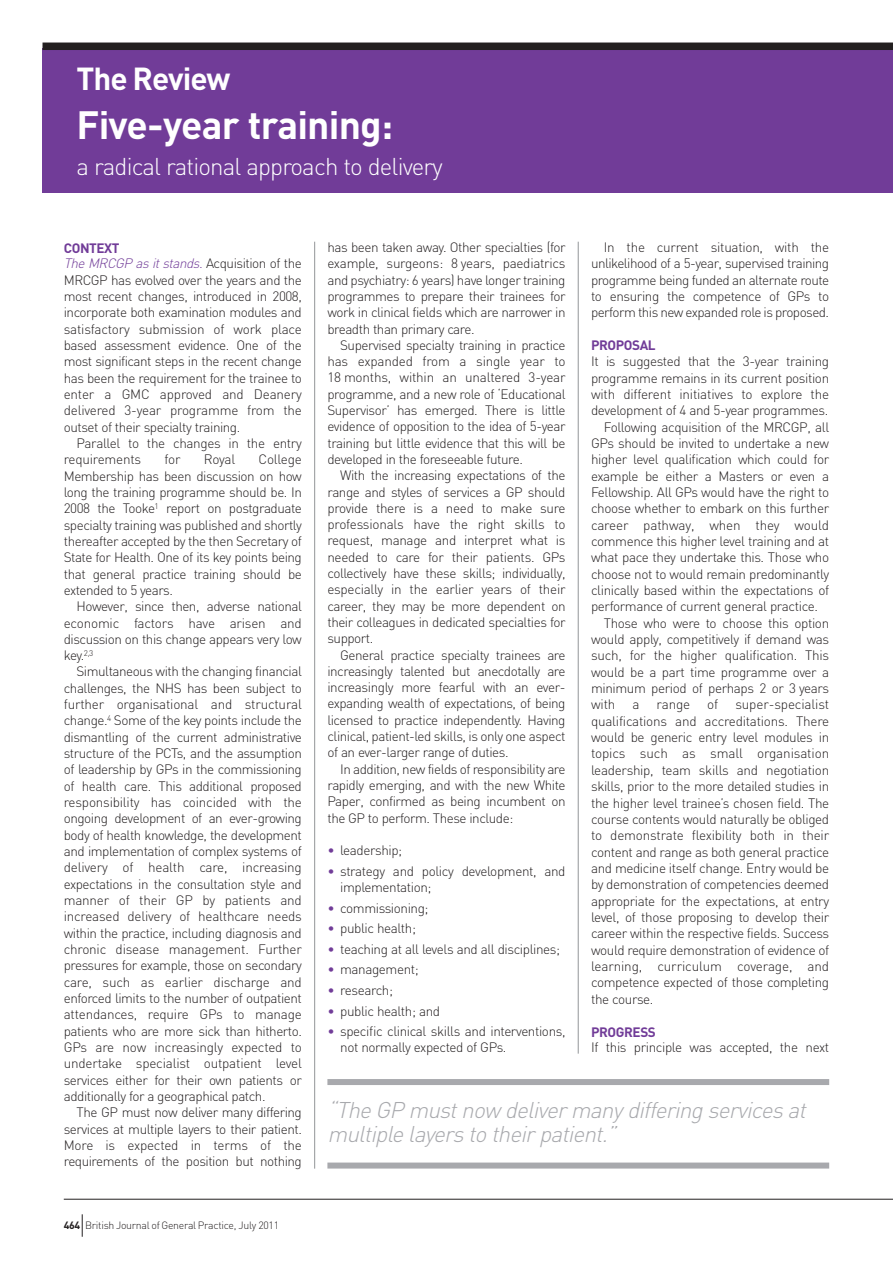
<style>
.page{position:relative;width:893px;height:1263px;background:#fff}
.page>*{position:absolute;margin:0;border:0;box-sizing:border-box;transform-origin:0 0}
.t1{font:700 39px "DIN";letter-spacing:-.02em;color:#fff}
.t2{font:700 31.5px "DIN";letter-spacing:-.03em;color:#fff}
.t3{font:300 24px "DIN";letter-spacing:-.035em;color:#fff}
.t4{font:italic 300 22.5px/24px "DIN";color:#a8a9ad}
.t5{font:300 13.5px/16.4px "DIN";letter-spacing:-.03em;color:#231f20;text-align:justify}
.t6{font:300 13.5px "DIN";letter-spacing:-.01em;color:#231f20}
.t7{font:700 13.5px "DIN";letter-spacing:-.03em;color:#713c98}
.t8{font:300 10.5px "DIN";letter-spacing:-.025em;color:#231f20}
.s1{font-weight:700;color:#713c98}
.s2{font-style:italic;color:#713c98}
.s3{font-weight:700}
.s4{color:#713c98}
</style>
<div class="page">
<div style="left:327px;top:1079px;width:502px;height:6px;background:#a8a9ad"></div>
<div style="left:327px;top:1162px;width:502px;height:6px;background:#a8a9ad"></div>
<hr style="left:578px;top:242px;width:1px;height:812px;background:#939598">
<hr style="left:314px;top:242px;width:1px;height:926px;background:#939598">
<hr style="left:64px;top:1199px;width:829px;height:1px;background:#231f20">
<svg style="left:82px;top:1214px;width:1px;height:23px"></svg>
<div style="left:43px;top:49px;width:850px;height:144px;background:#713c98"></div>
<div style="left:43px;top:43px;width:850px;height:7px;background:#231f20"></div>
<h2 class="t2" style="left:77px;top:60px;width:155px">The Review</h2>
<h1 class="t1" style="left:77px;top:103px;width:318px">Five-year training:</h1>
<h3 class="t3" style="left:77px;top:153px;width:368px">a radical rational approach to delivery</h3>
<p class="t5" style="left:64px;top:240px;width:240px;text-align:left"><span class="s1">CONTEXT </span><span class="s2">TheMRCGPasitstands.</span>Acquisition of the MRCGP has evolved over the years and the most recent changes, introduced in 2008, incorporate both examination modules and satisfactory submission of work place based assessment evidence. One of the most significant steps in the recent change has been the requirement for the trainee to enter a GMC approved and Deanery delivered 3-year programme from the outset of their specialty training.</p>
<p class="t5" style="left:64px;top:435px;width:240px;text-indent:13px">Parallel to the changes in the entry requirements</p>
<p class="t5" style="left:64px;top:451px;width:240px;text-indent:195px">College Membership has been discussion on how long the training programme should be. In 2008 the Tooke<sup>1</sup> report on postgraduate specialty training was published and shortly thereafter accepted by the then Secretary of State for Health. One of its key points being that general practice training should be extended to 5 years.</p>
<p class="t5" style="left:64px;top:598px;width:240px;text-indent:13px">However, since then, adverse national economic factors have arisen and discussion on this change appears very low key.<sup>2,3</sup></p>
<p class="t5" style="left:64px;top:664px;width:240px;text-indent:13px">Simultaneous with the changing financial challenges, the NHS has been subject to further organisational and structural change.<sup>4</sup> Some of the key points include the dismantling of the current administrative structure of the PCTs, and the assumption of leadership by GPs in the commissioning of health care. This additional proposed responsibility has coincided with the ongoing development of an ever-growing body of health knowledge, the development and implementation of complex systems of delivery of health care, increasing expectations in the consultation style and manner of their GP by patients and increased delivery of healthcare needs within the practice, including diagnosis and chronic disease management. Further pressures for example, those on secondary care, such as earlier discharge and enforced limits to the number of outpatient attendances, require GPs to manage patients who are more sick than hitherto.<br>GPs are now increasingly expected to undertake specialist outpatient level services either for their own patients or additionally for a geographical patch.</p>
<p class="t5" style="left:64px;top:1104px;width:240px;text-indent:13px">The GP must now deliver many differing services at multiple layers to their patient.<br>More is expected in terms of the requirements of the position but nothing</p>
<p class="t5" style="left:165px;top:451px;width:18px">for</p>
<p class="t5" style="left:204px;top:451px;width:33px">Royal</p>
<p class="t8" style="left:64px;top:1219px;width:217px"><span class="s3">464</span> British Journal of General Practice, July 2011</p>
<p class="t5" style="left:327px;top:239px;width:240px">has been taken away. Other specialties (for example, surgeons: 8 years, paediatrics and psychiatry: 6 years) have longer training programmes to prepare their trainees for work in clinical fields which are narrower in breadth than primary care.</p>
<p class="t5" style="left:327px;top:337px;width:240px;text-indent:13px">Supervised specialty training in practice has expanded from a single year to 18 months, within an unaltered 3-year programme, and a new role of ‘Educational Supervisor’ has emerged. There is little evidence of opposition to the idea of 5-year training but little evidence that this will be developed in the foreseeable future.</p>
<p class="t5" style="left:327px;top:467px;width:240px;text-indent:13px">With the increasing expectations of the range and styles of services a GP should provide there is a need to make sure professionals have the right skills to request, manage and interpret what is needed to care for their patients. GPs collectively have these skills; individually, especially in the earlier years of their career, they may be more dependent on their colleagues in dedicated specialties for support.</p>
<p class="t5" style="left:327px;top:647px;width:240px;text-indent:13px">General practice specialty trainees are increasingly talented but anecdotally are increasingly more fearful with an ever&shy;expanding wealth of expectations, of being licensed to practice independently. Having clinical, patient-led skills, is only one aspect of an ever-larger range of duties.</p>
<p class="t5" style="left:327px;top:761px;width:240px;text-indent:13px">In addition, new fields of responsibility are rapidly emerging, and with the new White Paper, confirmed as being incumbent on the GP to perform. These include:</p>
<p class="t5" style="left:327px;top:842px;width:76px"><span class="s4">•</span> leadership;</p>
<p class="t5" style="left:340px;top:863px;width:227px;text-indent:-13px"><span class="s4">•</span> strategy and policy development, and implementation;</p>
<p class="t5" style="left:327px;top:900px;width:103px"><span class="s4">•</span> commissioning;</p>
<p class="t5" style="left:327px;top:920px;width:90px"><span class="s4">•</span> public health;</p>
<p class="t5" style="left:327px;top:941px;width:234px"><span class="s4">•</span> teaching at all levels and all disciplines;</p>
<p class="t5" style="left:327px;top:962px;width:93px"><span class="s4">•</span> management;</p>
<p class="t5" style="left:327px;top:982px;width:67px"><span class="s4">•</span> research;</p>
<p class="t5" style="left:327px;top:1003px;width:114px"><span class="s4">•</span> public health; and</p>
<p class="t5" style="left:340px;top:1023px;width:227px;text-indent:-13px"><span class="s4">•</span> specific clinical skills and interventions, not normally expected of GPs.</p>
<p class="t5" style="left:591px;top:239px;width:240px;text-indent:13px">In the current situation, with the unlikelihood of a 5-year, supervised training programme being funded an alternate route to ensuring the competence of GPs to perform this new expanded role is proposed.</p>
<p class="t7" style="left:591px;top:338px;width:66px">PROPOSAL</p>
<p class="t5" style="left:591px;top:353px;width:240px">It is suggested that the 3-year training</p>
<p class="t5" style="left:591px;top:370px;width:240px">programme remains in its current position</p>
<p class="t5" style="left:591px;top:386px;width:240px">with different initiatives to explore the</p>
<p class="t5" style="left:591px;top:402px;width:239px">development of 4 and 5-year programmes.</p>
<p class="t5" style="left:604px;top:419px;width:227px">Following acquisition of the MRCGP, all</p>
<p class="t5" style="left:591px;top:435px;width:240px">GPs should be invited to undertake a new</p>
<p class="t5" style="left:591px;top:451px;width:240px">higher level qualification which could for</p>
<p class="t5" style="left:591px;top:468px;width:240px">example be either a Masters or even a</p>
<p class="t5" style="left:591px;top:484px;width:240px">Fellowship. All GPs would have the right to</p>
<p class="t5" style="left:591px;top:500px;width:240px">choose whether to embark on this further</p>
<p class="t6" style="left:591px;top:517px;width:240px">career pathway, when they would</p>
<p class="t5" style="left:591px;top:533px;width:240px">commence this higher level training and at</p>
<p class="t5" style="left:591px;top:549px;width:240px">what pace they undertake this. Those who</p>
<p class="t5" style="left:591px;top:566px;width:240px">choose not to would remain predominantly</p>
<p class="t5" style="left:591px;top:582px;width:240px">clinically based within the expectations of</p>
<p class="t5" style="left:591px;top:598px;width:228px">performance of current general practice.</p>
<p class="t5" style="left:604px;top:615px;width:227px">Those who were to choose this option</p>
<p class="t5" style="left:591px;top:631px;width:240px">would apply, competitively if demand was</p>
<p class="t5" style="left:591px;top:647px;width:240px">such, for the higher qualification. This</p>
<p class="t5" style="left:591px;top:664px;width:240px">would be a part time programme over a</p>
<p class="t5" style="left:591px;top:680px;width:240px">minimum period of perhaps 2 or 3 years</p>
<p class="t5" style="left:591px;top:697px;width:26px">with</p>
<p class="t5" style="left:632px;top:697px;width:9px">a</p>
<p class="t5" style="left:656px;top:697px;width:35px">range</p>
<p class="t5" style="left:707px;top:697px;width:13px">of</p>
<p class="t5" style="left:591px;top:697px;width:240px;text-indent:144px">super-specialist qualifications and accreditations. There would be generic entry level modules in topics such as small organisation leadership, team skills and negotiation skills, prior to the more detailed studies in the higher level trainee’s chosen field. The course contents would naturally be obliged to demonstrate flexibility both in their content and range as both general practice and medicine itself change. Entry would be by demonstration of competencies deemed appropriate for the expectations, at entry level, of those proposing to develop their career within the respective fields. Success would require demonstration of evidence of learning, curriculum coverage, and competence expected of those completing the course.</p>
<p class="t7" style="left:591px;top:1024px;width:66px">PROGRESS</p>
<p class="t5" style="left:591px;top:1039px;width:240px">If this principle was accepted, the next</p>
<h3 class="t4" style="left:327px;top:1098px;width:485px">“The GP must now deliver many differing services at multiple layers to their patient.”</h3>
</div>
